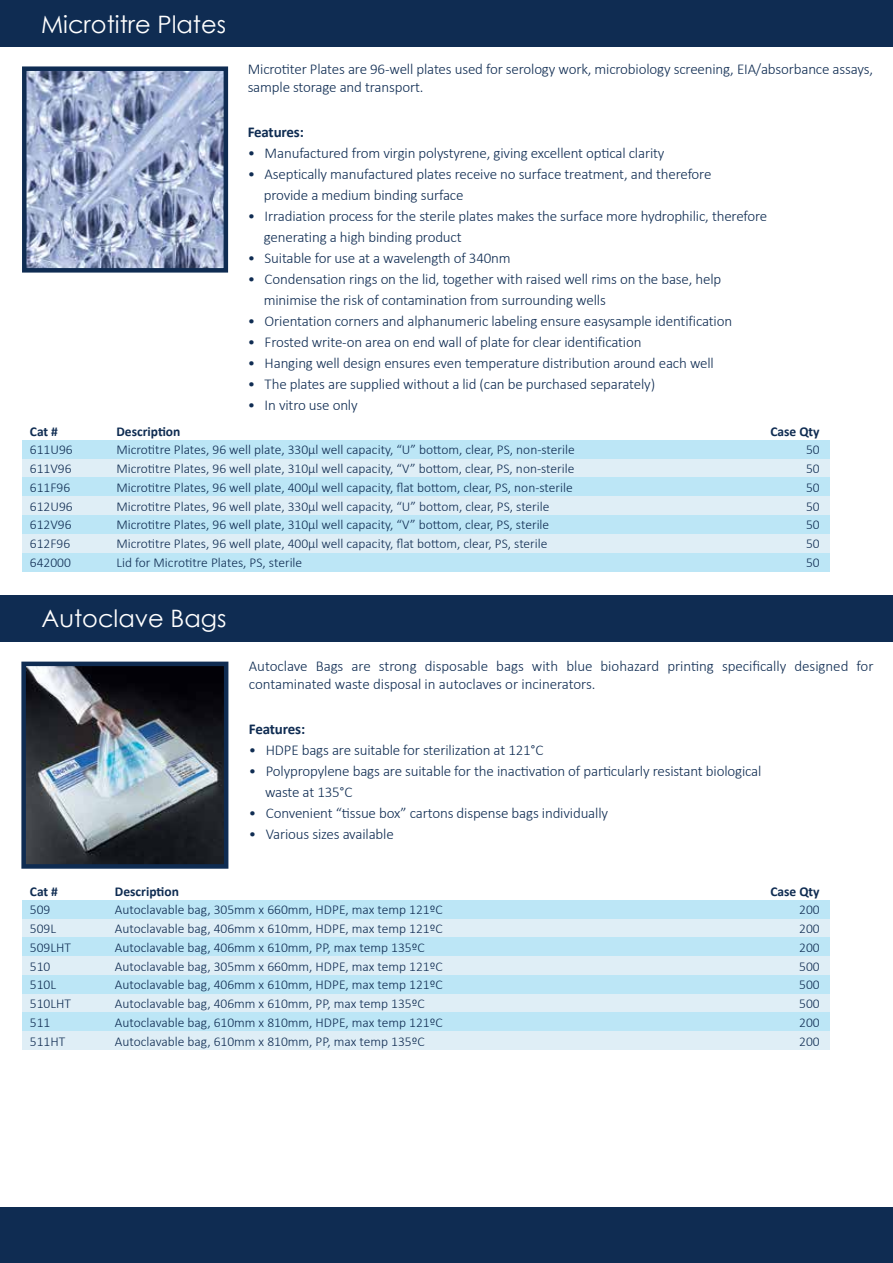
<style>
.page{position:relative;width:893px;height:1263px;background:#fff}
.page>*{position:absolute;margin:0;border:0;box-sizing:border-box;transform-origin:0 0}
.t1{font:24px "Century Gothic";color:#fff}
.t2{font:300 15px/21px "Calibri";letter-spacing:-.01em;color:#0f2c52}
.t3{font:700 15px "Calibri";letter-spacing:-.01em;color:#0f2c52}
.t4{font:300 13.5px/18.8px "Calibri";color:#0f2c52}
.t5{font:700 13.5px "Calibri";color:#0f2c52}
</style>
<div class="page">
<div style="left:0;top:1207px;width:893px;height:56px;background:#0f2c52"></div>
<div style="left:0;top:595px;width:893px;height:47px;background:#0f2c52"></div>
<img style="left:26px;top:667px;width:197px;height:197px">
<div style="left:21px;top:662px;width:207px;height:207px;border:4px solid #0f2c52"></div>
<div style="left:22px;top:900px;width:808px;height:19px;background:#bce6f6"></div>
<div style="left:22px;top:919px;width:808px;height:18px;background:#dfeef6"></div>
<div style="left:22px;top:956px;width:808px;height:19px;background:#dfeef6"></div>
<div style="left:22px;top:937px;width:808px;height:19px;background:#bce6f6"></div>
<div style="left:22px;top:975px;width:808px;height:19px;background:#bce6f6"></div>
<div style="left:22px;top:994px;width:808px;height:18px;background:#dfeef6"></div>
<div style="left:22px;top:1031px;width:808px;height:19px;background:#dfeef6"></div>
<div style="left:22px;top:1012px;width:808px;height:19px;background:#bce6f6"></div>
<div style="left:0;top:0;width:893px;height:47px;background:#0f2c52"></div>
<img style="left:27px;top:71px;width:196px;height:197px">
<div style="left:22px;top:66px;width:206px;height:207px;border:4px solid #0f2c52"></div>
<div style="left:22px;top:440px;width:808px;height:19px;background:#bce6f6"></div>
<div style="left:22px;top:459px;width:808px;height:18px;background:#dfeef6"></div>
<div style="left:22px;top:496px;width:808px;height:19px;background:#dfeef6"></div>
<div style="left:22px;top:477px;width:808px;height:19px;background:#bce6f6"></div>
<div style="left:22px;top:515px;width:808px;height:19px;background:#bce6f6"></div>
<div style="left:22px;top:534px;width:808px;height:19px;background:#dfeef6"></div>
<div style="left:22px;top:553px;width:808px;height:18px;background:#bce6f6"></div>
<h1 class="t1" style="left:41px;top:8px;width:187px">Microtitre Plates</h1>
<p class="t2" style="left:248px;top:60px;width:627px;line-height:18px">Microtiter Plates are 96-well plates used for serology work, microbiology screening, EIA/absorbance assays, sample storage and transport.</p>
<p class="t3" style="left:248px;top:122px;width:58px">Features:</p>
<p class="t2" style="left:248px;top:142px;width:418px">• Manufactured from virgin polystyrene, giving excellent optical clarity</p>
<p class="t2" style="left:264px;top:163px;width:449px;text-indent:-16px">• Aseptically manufactured plates receive no surface treatment, and therefore provide a medium binding surface</p>
<p class="t2" style="left:264px;top:205px;width:505px;text-indent:-16px">• Irradiation process for the sterile plates makes the surface more hydrophilic, therefore generating a high binding product</p>
<p class="t2" style="left:248px;top:247px;width:265px">• Suitable for use at a wavelength of 340nm</p>
<p class="t2" style="left:264px;top:268px;width:459px;text-indent:-16px">• Condensation rings on the lid, together with raised well rims on the base, help minimise the risk of contamination from surrounding wells</p>
<p class="t2" style="left:248px;top:310px;width:486px">• Orientation corners and alphanumeric labeling ensure easysample identification</p>
<p class="t2" style="left:248px;top:331px;width:395px">• Frosted write-on area on end wall of plate for clear identification</p>
<p class="t2" style="left:248px;top:352px;width:468px">• Hanging well design ensures even temperature distribution around each well</p>
<p class="t2" style="left:248px;top:373px;width:409px">• The plates are supplied without a lid (can be purchased separately)</p>
<p class="t2" style="left:248px;top:394px;width:112px">• In vitro use only</p>
<p class="t5" style="left:30px;top:422px;width:30px">Cat #</p>
<p class="t4" style="left:30px;top:440px;width:44px">611U96<br>611V96<br>611F96<br>612U96<br>612V96<br>612F96<br>642000</p>
<p class="t5" style="left:116px;top:422px;width:66px">Description</p>
<p class="t4" style="left:116px;top:440px;width:460px">Microtitre Plates, 96 well plate, 330µl well capacity, “U” bottom, clear, PS, non-sterile Microtitre Plates, 96 well plate, 310µl well capacity, “V” bottom, clear, PS, non-sterile Microtitre Plates, 96 well plate, 400µl well capacity, flat bottom, clear, PS, non-sterile Microtitre Plates, 96 well plate, 330µl well capacity, “U” bottom, clear, PS, sterile Microtitre Plates, 96 well plate, 310µl well capacity, “V” bottom, clear, PS, sterile Microtitre Plates, 96 well plate, 400µl well capacity, flat bottom, clear, PS, sterile<br>Lid for Microtitre Plates, PS, sterile</p>
<h1 class="t1" style="left:42px;top:601px;width:186px">Autoclave Bags</h1>
<p class="t5" style="left:770px;top:423px;width:51px">Case Qty</p>
<p class="t4" style="left:806px;top:440px;width:15px;text-align:justify">50<br>50<br>50<br>50<br>50<br>50<br>50</p>
<p class="t5" style="left:30px;top:882px;width:30px">Cat #</p>
<p class="t4" style="left:30px;top:900px;width:43px">509<br>509L<br>509LHT<br>510<br>510L<br>510LHT<br>511<br>511HT</p>
<p class="t2" style="left:249px;top:657px;width:626px;line-height:18px">Autoclave Bags are strong disposable bags with blue biohazard printing specifically designed for contaminated waste disposal in autoclaves or incinerators.</p>
<p class="t3" style="left:249px;top:720px;width:58px">Features:</p>
<p class="t2" style="left:249px;top:740px;width:296px">• HDPE bags are suitable for sterilization at 121°C</p>
<p class="t2" style="left:265px;top:761px;width:498px;text-indent:-16px">• Polypropylene bags are suitable for the inactivation of particularly resistant biological waste at 135°C</p>
<p class="t2" style="left:249px;top:803px;width:361px">• Convenient “tissue box” cartons dispense bags individually</p>
<p class="t2" style="left:249px;top:824px;width:146px">• Various sizes available</p>
<p class="t5" style="left:115px;top:882px;width:66px">Description</p>
<p class="t4" style="left:115px;top:900px;width:329px">Autoclavable bag, 305mm x 660mm, HDPE, max temp 121ºC Autoclavable bag, 406mm x 610mm, HDPE, max temp 121ºC Autoclavable bag, 406mm x 610mm, PP, max temp 135ºC Autoclavable bag, 305mm x 660mm, HDPE, max temp 121ºC Autoclavable bag, 406mm x 610mm, HDPE, max temp 121ºC Autoclavable bag, 406mm x 610mm, PP, max temp 135ºC Autoclavable bag, 610mm x 810mm, HDPE, max temp 121ºC Autoclavable bag, 610mm x 810mm, PP, max temp 135ºC</p>
<p class="t5" style="left:770px;top:882px;width:51px">Case Qty</p>
<p class="t4" style="left:799px;top:900px;width:22px;text-align:justify">200<br>200<br>200<br>500<br>500<br>500<br>200<br>200</p>
</div>
